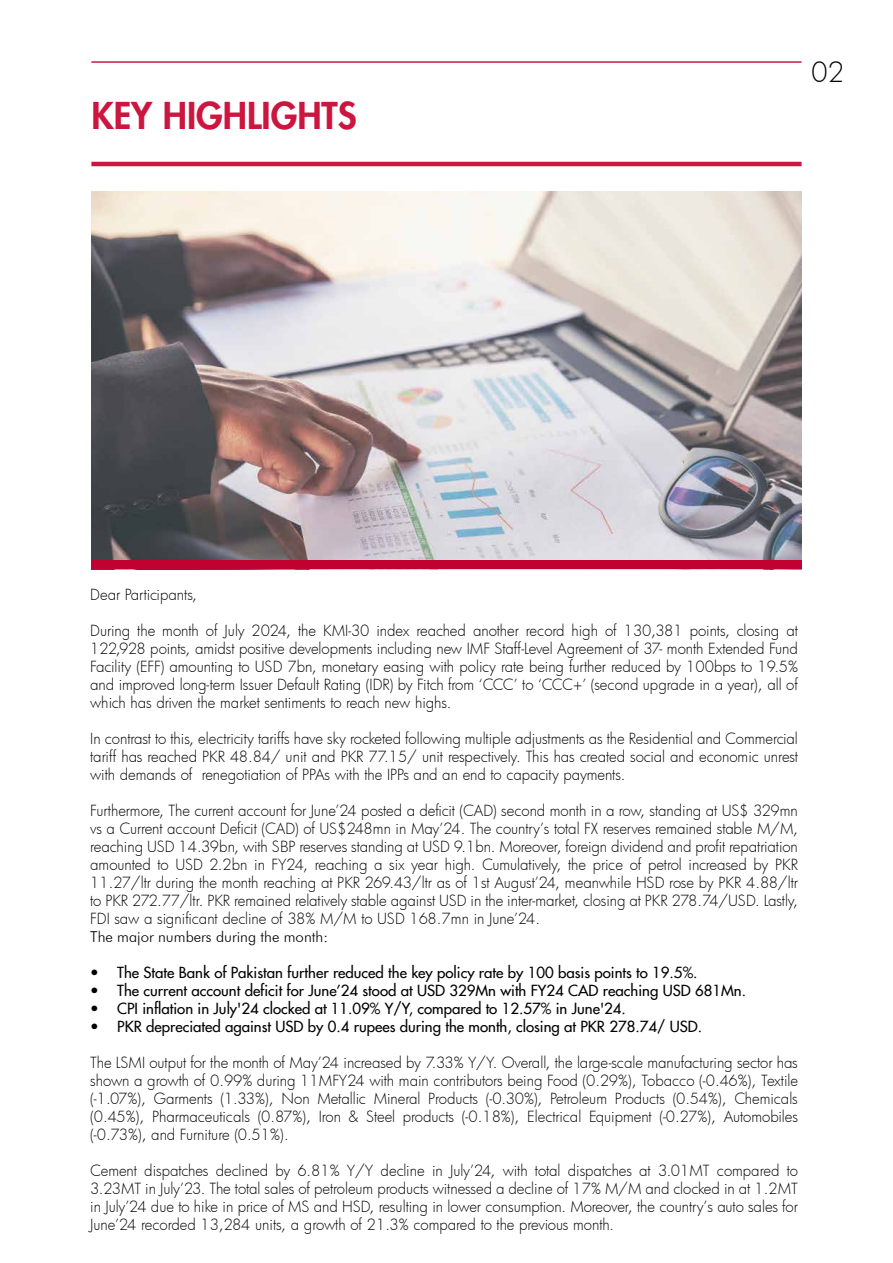
<style>
.page{position:relative;width:893px;height:1263px;background:#fff}
.page>*{position:absolute;margin:0;border:0;box-sizing:border-box;transform-origin:0 0}
.t1{font:800 36px "Futura";color:#cc163f}
.t2{font:300 27px "Futura";color:#000}
.t3{font:300 15px/18px "Futura";letter-spacing:-.005em;color:#000;text-align:justify}
.t4{font:500 15px "Futura";color:#000}
.t5{font:300 15px "Futura BT";color:#000}
</style>
<div class="page">
<img style="left:91px;top:192px;width:710px;height:368px">
<div style="left:91px;top:560px;width:710px;height:9px;background:#c10230"></div>
<hr style="left:91px;top:162px;width:710px;height:4px;background:#cc163f">
<hr style="left:91px;top:61px;width:710px;height:2px;background:#cc163f">
<h1 class="t1" style="left:91px;top:93px;width:267px">KEY HIGHLIGHTS</h1>
<h2 class="t2" style="left:811px;top:54px;width:35px">02</h2>
<p class="t3" style="left:90px;top:585px;width:108px">Dear Participants,</p>
<p class="t3" style="left:90px;top:621px;width:709px">During the month of July 2024, the KMI-30 index reached another record high of 130,381 points, closing at 122,928 points, amidst positive developments including new IMF Staff-Level Agreement of 37- month Extended Fund Facility (EFF) amounting to USD 7bn, monetary easing with policy rate being further reduced by 100bps to 19.5% and improved long-term Issuer Default Rating (IDR) by Fitch from ‘CCC’ to ‘CCC+’ (second upgrade in a year), all of which has driven the market sentiments to reach new highs.</p>
<p class="t3" style="left:90px;top:729px;width:709px">In contrast to this, electricity tariffs have sky rocketed following multiple adjustments as the Residential and Commercial tariff has reached PKR 48.84/ unit and PKR 77.15/ unit respectively. This has created social and economic unrest with demands of renegotiation of PPAs with the IPPs and an end to capacity payments.</p>
<p class="t3" style="left:90px;top:801px;width:709px">Furthermore, The current account for June’24 posted a deficit (CAD) second month in a row, standing at US$ 329mn vs a Current account Deficit (CAD) of US$248mn in May’24. The country’s total FX reserves remained stable M/M, reaching USD 14.39bn, with SBP reserves standing at USD 9.1bn. Moreover, foreign dividend and profit repatriation amounted to USD 2.2bn in FY24, reaching a six year high. Cumulatively, the price of petrol increased by PKR 11.27/ltr during the month reaching at PKR 269.43/ltr as of 1st August’24, meanwhile HSD rose by PKR 4.88/ltr to PKR 272.77/ltr. PKR remained relatively stable against USD in the inter-market, closing at PKR 278.74/USD. Lastly, FDI saw a significant decline of 38% M/M to USD 168.7mn in June’24.</p>
<p class="t5" style="left:90px;top:927px;width:239px">The major numbers during the month:</p>
<p class="t4" style="left:90px;top:963px;width:609px">• The State Bank of Pakistan further reduced the key policy rate by 100 basis points to 19.5%.</p>
<p class="t4" style="left:90px;top:981px;width:657px">• The current account deficit for June’24 stood at USD 329Mn with FY24 CAD reaching USD 681Mn.</p>
<p class="t4" style="left:90px;top:999px;width:537px">• CPI inflation in July'24 clocked at 11.09% Y/Y, compared to 12.57% in June'24.</p>
<p class="t4" style="left:90px;top:1017px;width:613px">• PKR depreciated against USD by 0.4 rupees during the month, closing at PKR 278.74/ USD.</p>
<p class="t3" style="left:90px;top:1053px;width:709px">The LSMI output for the month of May’24 increased by 7.33% Y/Y. Overall, the large-scale manufacturing sector has shown a growth of 0.99% during 11MFY24 with main contributors being Food (0.29%), Tobacco (-0.46%), Textile (-1.07%), Garments (1.33%), Non Metallic Mineral Products (-0.30%), Petroleum Products (0.54%), Chemicals (0.45%), Pharmaceuticals (0.87%), Iron &amp; Steel products (-0.18%), Electrical Equipment (-0.27%), Automobiles (-0.73%), and Furniture (0.51%).</p>
<p class="t3" style="left:90px;top:1161px;width:709px">Cement dispatches declined by 6.81% Y/Y decline in July’24, with total dispatches at 3.01MT compared to 3.23MT in July’23. The total sales of petroleum products witnessed a decline of 17% M/M and clocked in at 1.2MT in July’24 due to hike in price of MS and HSD, resulting in lower consumption. Moreover, the country’s auto sales for June’24 recorded 13,284 units, a growth of 21.3% compared to the previous month.</p>
</div>
